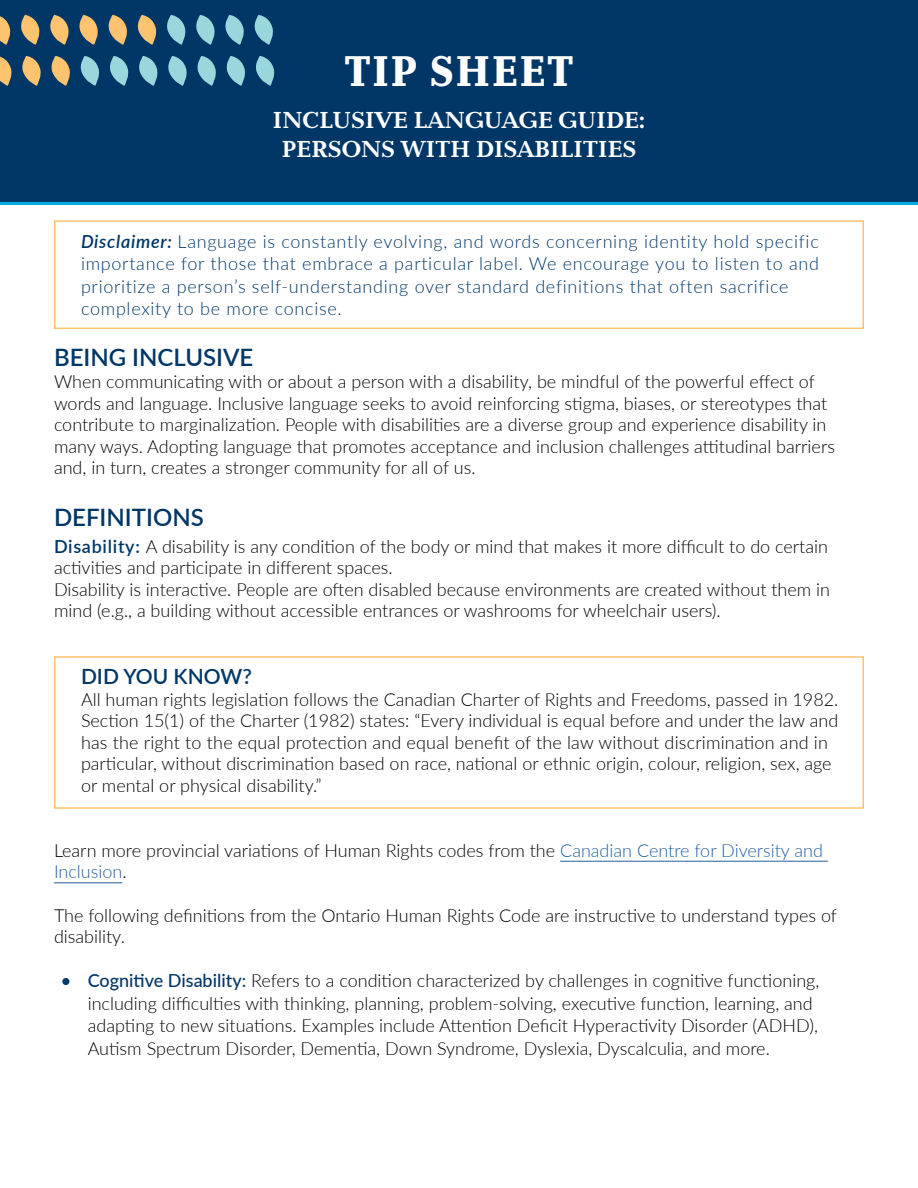
<style>
.page{position:relative;width:918px;height:1188px;background:#fff}
.page>*{position:absolute;margin:0;border:0;box-sizing:border-box;transform-origin:0 0}
.t1{font:800 44.55px "Baltica";letter-spacing:.05em;color:#fff;scale:.91 1}
.t2{font:700 24px "Baltica";letter-spacing:.01em;color:#fff}
.t3{font:600 24px "Lato";color:#003767}
.t4{font:600 21px "Lato";color:#003767}
.t5{font:300 18px/21.6px "Lato";color:#000}
.t6{font:300 18px/22.5px "Lato";letter-spacing:.04em;color:#003767}
.s1{font-weight:600;font-style:italic}
.s2{font-weight:600;color:#003767}
.s3{color:#215e9e}
.s4{font-weight:500;color:#003767}
</style>
<div class="page">
<div style="left:0;top:0;width:918px;height:202px;background:#003767"></div>
<svg style="left:0;top:16px;width:11px;height:29px"></svg>
<svg style="left:21px;top:15px;width:19px;height:30px"></svg>
<svg style="left:50px;top:15px;width:19px;height:30px"></svg>
<svg style="left:79px;top:15px;width:19px;height:30px"></svg>
<svg style="left:108px;top:15px;width:19px;height:30px"></svg>
<svg style="left:137px;top:15px;width:20px;height:30px"></svg>
<svg style="left:167px;top:15px;width:19px;height:30px"></svg>
<svg style="left:196px;top:15px;width:19px;height:30px"></svg>
<svg style="left:225px;top:15px;width:19px;height:30px"></svg>
<svg style="left:254px;top:15px;width:19px;height:30px"></svg>
<svg style="left:0;top:56px;width:12px;height:30px"></svg>
<svg style="left:22px;top:56px;width:19px;height:30px"></svg>
<svg style="left:51px;top:56px;width:19px;height:30px"></svg>
<svg style="left:80px;top:56px;width:19px;height:30px"></svg>
<svg style="left:110px;top:56px;width:19px;height:30px"></svg>
<svg style="left:139px;top:56px;width:19px;height:30px"></svg>
<svg style="left:168px;top:56px;width:19px;height:30px"></svg>
<svg style="left:197px;top:56px;width:19px;height:30px"></svg>
<svg style="left:226px;top:56px;width:19px;height:30px"></svg>
<svg style="left:256px;top:56px;width:19px;height:30px"></svg>
<hr style="left:0;top:202px;width:918px;height:3px;background:#00afdb">
<hr style="left:560px;top:861px;width:268px;height:1px;background:#215e9e">
<hr style="left:54px;top:883px;width:68px;height:1px;background:#215e9e">
<div style="left:54px;top:220px;width:810px;height:109px;border:2px solid #fdc36e"></div>
<div style="left:54px;top:656px;width:810px;height:153px;border:2px solid #fdc36e"></div>
<h1 class="t1" style="left:345px;top:43px;width:253px">TIP SHEET</h1>
<h1 class="t2" style="left:273px;top:105px;width:374px">INCLUSIVE LANGUAGE GUIDE:</h1>
<h1 class="t2" style="left:282px;top:134px;width:356px">PERSONS WITH DISABILITIES</h1>
<p class="t6" style="left:81px;top:229px;width:740px"><span class="s1">Disclaimer:</span> Language is constantly evolving, and words concerning identity hold specific importance for those that embrace a particular label. We encourage you to listen to and prioritize a person’s self-understanding over standard definitions that often sacrifice complexity to be more concise.</p>
<h2 class="t3" style="left:54px;top:340px;width:201px">BEING INCLUSIVE</h2>
<p class="t5" style="left:54px;top:370px;width:782px">When communicating with or about a person with a disability, be mindful of the powerful effect of words and language. Inclusive language seeks to avoid reinforcing stigma, biases, or stereotypes that contribute to marginalization. People with disabilities are a diverse group and experience disability in many ways. Adopting language that promotes acceptance and inclusion challenges attitudinal barriers and, in turn, creates a stronger community for all of us.</p>
<h2 class="t3" style="left:54px;top:500px;width:151px">DEFINITIONS</h2>
<p class="t5" style="left:54px;top:535px;width:776px"><span class="s2">Disability:</span> A disability is any condition of the body or mind that makes it more difficult to do certain activities and participate in different spaces.</p>
<p class="t5" style="left:54px;top:578px;width:778px">Disability is interactive. People are often disabled because environments are created without them in mind (e.g., a building without accessible entrances or washrooms for wheelchair users).</p>
<p class="t4" style="left:81px;top:661px;width:172px">DID YOU KNOW?</p>
<p class="t5" style="left:81px;top:688px;width:759px">All human rights legislation follows the Canadian Charter of Rights and Freedoms, passed in 1982.<br>Section 15(1) of the Charter (1982) states: “Every individual is equal before and under the law and has the right to the equal protection and equal benefit of the law without discrimination and in particular, without discrimination based on race, national or ethnic origin, colour, religion, sex, age or mental or physical disability.”</p>
<p class="t5" style="left:54px;top:839px;width:770px">Learn more provincial variations of Human Rights codes from the <span class="s3">Canadian Centre for Diversity and<br>Inclusion</span>.</p>
<p class="t5" style="left:54px;top:904px;width:785px">The following definitions from the Ontario Human Rights Code are instructive to understand types of disability.</p>
<p class="t5" style="left:88px;top:969px;width:733px;line-height:22.5px;text-indent:-27px"><span class="s4">• Cognitive Disability:</span> Refers to a condition characterized by challenges in cognitive functioning, including difficulties with thinking, planning, problem-solving, executive function, learning, and adapting to new situations. Examples include Attention Deficit Hyperactivity Disorder (ADHD), Autism Spectrum Disorder, Dementia, Down Syndrome, Dyslexia, Dyscalculia, and more.</p>
</div>
